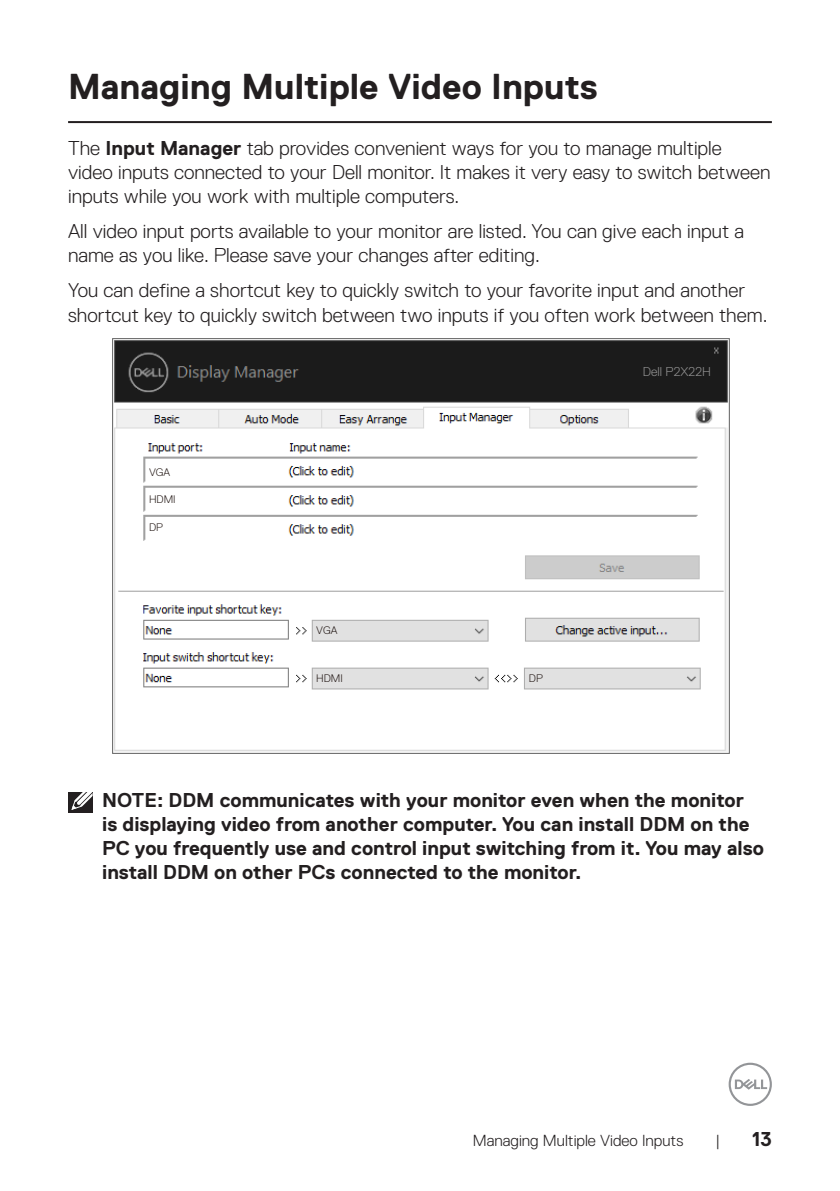
<style>
.page{position:relative;width:840px;height:1191px;background:#fff}
.page>*{position:absolute;margin:0;border:0;box-sizing:border-box;transform-origin:0 0}
.Head_1{font:700 36px "Dell Replica";color:#231f20}
.Paragraph{font:300 20px/24px "Dell Replica";color:#231f20}
.Note{font:700 20px/24px "Dell Replica";color:#231f20}
.t1{font:300 16px "Dell Replica";color:#231f20}
.t2{font:300 12.8px "Dell Replica";color:#939393}
.t3{font:300 11px "Dell Replica";color:#231815}
.s1{font-weight:700}
</style>
<div class="page">
<svg style="left:728px;top:1062px;width:43px;height:44px"></svg>
<hr style="left:68px;top:121px;width:703px;height:2px;background:#231f20">
<img style="left:112px;top:338px;width:618px;height:416px">
<div style="left:147px;top:494px;width:40px;height:13px;background:#fff"></div>
<div style="left:147px;top:464px;width:18px;height:13px;background:#fff"></div>
<div style="left:314px;top:624px;width:38px;height:13px;background:#e1e1e1"></div>
<div style="left:526px;top:671px;width:38px;height:14px;background:#e1e1e1"></div>
<div style="left:314px;top:671px;width:38px;height:14px;background:#e1e1e1"></div>
<div style="left:147px;top:522px;width:80px;height:13px;background:#fff"></div>
<div style="left:68px;top:792px;width:24px;height:21px;background:#231f20"></div>
<svg style="left:71px;top:792px;width:22px;height:19px"></svg>
<p class="Head_1" style="left:68px;top:66px;width:531px">Managing Multiple Video Inputs</p>
<p class="Paragraph" style="left:68px;top:136px;width:703px">The <span class="s1">Input Manager</span> tab provides convenient ways for you to manage multiple video inputs connected to your Dell monitor. It makes it very easy to switch between inputs while you work with multiple computers.</p>
<p class="Paragraph" style="left:68px;top:219px;width:677px">All video input ports available to your monitor are listed. You can give each input a name as you like. Please save your changes after editing.</p>
<p class="Paragraph" style="left:68px;top:279px;width:700px">You can define a shortcut key to quickly switch to your favorite input and another shortcut key to quickly switch between two inputs if you often work between them.</p>
<p class="t3" style="left:149px;top:466px;width:23px">VGA</p>
<p class="t3" style="left:149px;top:493px;width:28px">HDMI</p>
<p class="t3" style="left:149px;top:521px;width:15px">DP</p>
<p class="t3" style="left:316px;top:624px;width:23px">VGA</p>
<p class="t3" style="left:316px;top:672px;width:28px">HDMI</p>
<p class="t3" style="left:528px;top:672px;width:15px">DP</p>
<p class="t2" style="left:642px;top:364px;width:69px">Dell P2X22H</p>
<p class="Note" style="left:102px;top:788px;width:662px">NOTE: DDM communicates with your monitor even when the monitor is displaying video from another computer. You can install DDM on the PC you frequently use and control input switching from it. You may also install DDM on other PCs connected to the monitor.</p>
<p class="t1" style="left:472px;top:1131px;width:212px">Managing Multiple Video Inputs</p>
<p class="t1" style="left:715px;top:1131px;width:6px">|</p>
<p class="Note" style="left:751px;top:1126px;width:21px">13</p>
</div>
